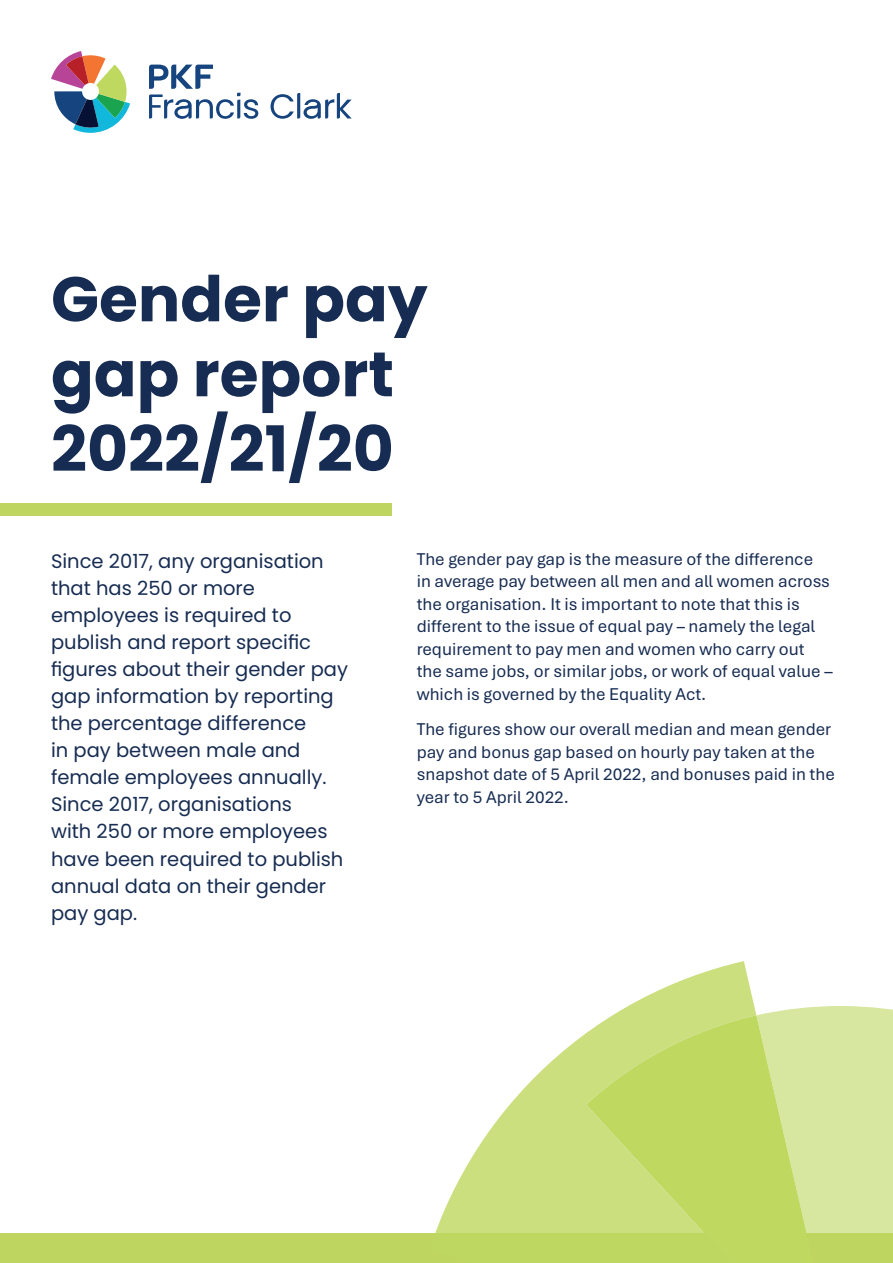
<style>
.page{position:relative;width:893px;height:1263px;background:#fff}
.page>*{position:absolute;margin:0;border:0;box-sizing:border-box;transform-origin:0 0}
.t1{font:700 63px/75px "Poppins";color:#172c52}
.t2{font:19.5px/27px "Poppins";color:#172c52}
.t3{font:18px/22.5px "Aptos";color:#172c52}
</style>
<div class="page">
<div style="left:0;top:503px;width:391px;height:13px;background:#bed560"></div>
<div style="left:0;top:1233px;width:893px;height:30px;background:#bed560"></div>
<svg style="left:51px;top:51px;width:79px;height:82px"></svg>
<svg style="left:149px;top:65px;width:109px;height:54px"></svg>
<svg style="left:271px;top:93px;width:81px;height:26px"></svg>
<svg style="left:435px;top:961px;width:321px;height:272px"></svg>
<div style="left:756px;top:1006px;width:137px;height:227px;background:#d8e79f"></div>
<svg style="left:586px;top:1015px;width:235px;height:218px;background:#c6dc73"></svg>
<h1 class="t1" style="left:51px;top:262px;width:378px">Gender pay gap report<br>2022/21/20</h1>
<p class="t2" style="left:51px;top:548px;width:298px">Since 2017, any organisation that has 250 or more employees is required to publish and report specific figures about their gender pay gap information by reporting the percentage difference<br>in pay between male and female employees annually.<br>Since 2017, organisations<br>with 250 or more employees have been required to publish annual data on their gender pay gap.</p>
<p class="t3" style="left:417px;top:547px;width:417px">The gender pay gap is the measure of the difference<br>in average pay between all men and all women across the organisation. It is important to note that this is different to the issue of equal pay – namely the legal requirement to pay men and women who carry out the same jobs, or similar jobs, or work of equal value – which is governed by the Equality Act.</p>
<p class="t3" style="left:417px;top:717px;width:420px">The figures show our overall median and mean gender pay and bonus gap based on hourly pay taken at the snapshot date of 5 April 2022, and bonuses paid in the year to 5 April 2022.</p>
</div>
